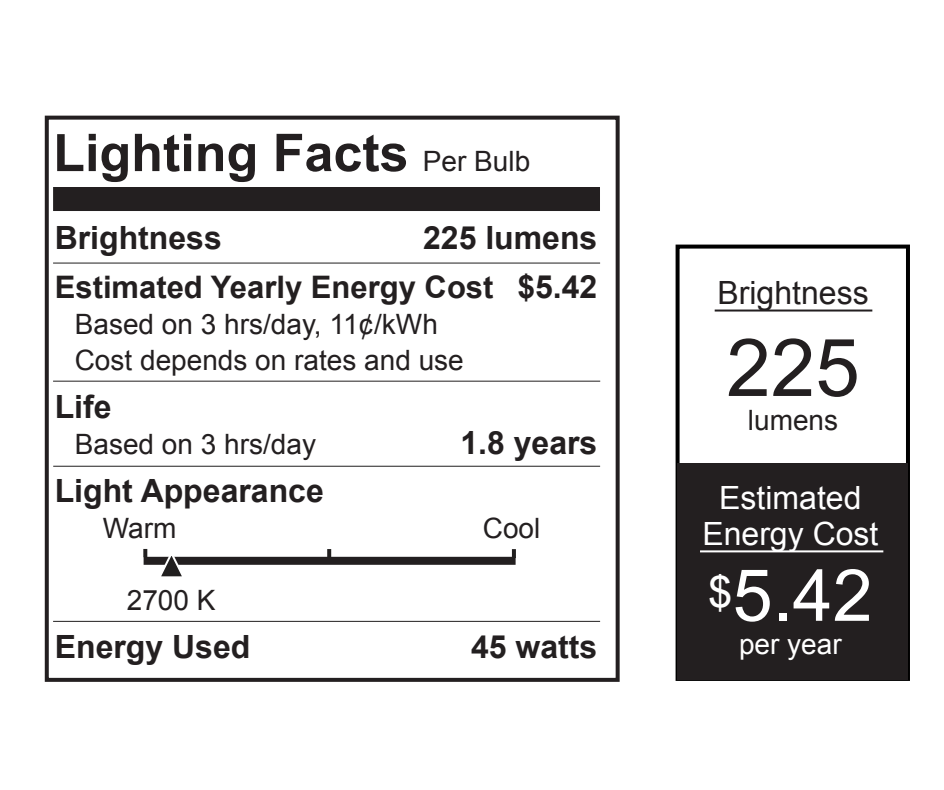
<style>
.page{position:relative;width:944px;height:790px;background:#fff}
.page>*{position:absolute;margin:0;border:0;box-sizing:border-box;transform-origin:0 0}
.t1{font:80px "Arial";color:#231f20}
.t2{font:72px "Arial";color:#fff}
.t3{font:700 52px "Arial";color:#231f20}
.t4{font:700 32px/48px "Arial";color:#231f20;text-align:right}
.t5{font:32px/36px "Arial";color:#fff;text-align:center}
.t6{font:32px "Arial";color:#231f20}
.t7{font:700 31.2px "Arial";color:#231f20}
.t8{font:28px/36px "Arial";color:#231f20}
.t9{font:28px "Arial";color:#fff}
.s1{font-weight:400;font-size:28px}
</style>
<div class="page">
<div style="left:676px;top:244px;width:234px;height:436px;border:4px solid #000"></div>
<div style="left:677px;top:463px;width:231px;height:216px;background:#231f20"></div>
<hr style="left:715px;top:309px;width:157px;height:2px;background:#231f20">
<hr style="left:700px;top:550px;width:183px;height:2px;background:#fff">
<div style="left:45px;top:116px;width:575px;height:565px;background:#fff;border:4px solid #231f20"></div>
<hr style="left:53px;top:620px;width:547px;height:2px;background:#211f1f">
<hr style="left:53px;top:465px;width:547px;height:2px;background:#211f1f">
<hr style="left:53px;top:380px;width:547px;height:2px;background:#211f1f">
<hr style="left:53px;top:262px;width:547px;height:2px;background:#211f1f">
<div style="left:53px;top:187px;width:547px;height:24px;background:#231f20"></div>
<div style="left:144px;top:556px;width:372px;height:8px;background:#231f20"></div>
<svg style="left:512px;top:549px;width:4px;height:8px"></svg>
<svg style="left:327px;top:549px;width:4px;height:8px"></svg>
<svg style="left:143px;top:548px;width:4px;height:9px"></svg>
<svg style="left:157px;top:556px;width:30px;height:21px"></svg>
<h3 class="t3" style="left:53px;top:123px;width:479px">Lighting Facts <span class="s1">Per Bulb</span></h3>
<p class="t4" style="left:423px;top:214px;width:176px">225 lumens $5.42</p>
<p class="t4" style="left:55px;top:214px;width:169px">Brightness</p>
<p class="t7" style="left:55px;top:269px;width:440px">Estimated Yearly Energy Cost</p>
<p class="t8" style="left:75px;top:305px;width:391px">Based on 3 hrs/day, 11¢/kWh<br>Cost depends on rates and use</p>
<p class="t4" style="left:55px;top:382px;width:58px">Life</p>
<p class="t8" style="left:75px;top:425px;width:243px">Based on 3 hrs/day</p>
<p class="t4" style="left:55px;top:466px;width:271px">Light Appearance</p>
<p class="t8" style="left:103px;top:509px;width:75px">Warm</p>
<p class="t8" style="left:483px;top:509px;width:59px">Cool</p>
<p class="t4" style="left:460px;top:418px;width:138px">1.8 years</p>
<p class="t8" style="left:127px;top:581px;width:90px">2700 K</p>
<p class="t4" style="left:55px;top:622px;width:197px">Energy Used</p>
<p class="t4" style="left:471px;top:622px;width:128px">45 watts</p>
<p class="t6" style="left:718px;top:274px;width:153px">Brightness</p>
<h1 class="t1" style="left:726px;top:323px;width:135px">225</h1>
<p class="t8" style="left:748px;top:401px;width:92px">lumens</p>
<p class="t5" style="left:702px;top:479px;width:178px">Estimated<br>Energy Cost</p>
<h2 class="t2" style="left:708px;top:555px;width:166px"><sup>$</sup>5.42</h2>
<p class="t9" style="left:739px;top:628px;width:104px">per year</p>
</div>
